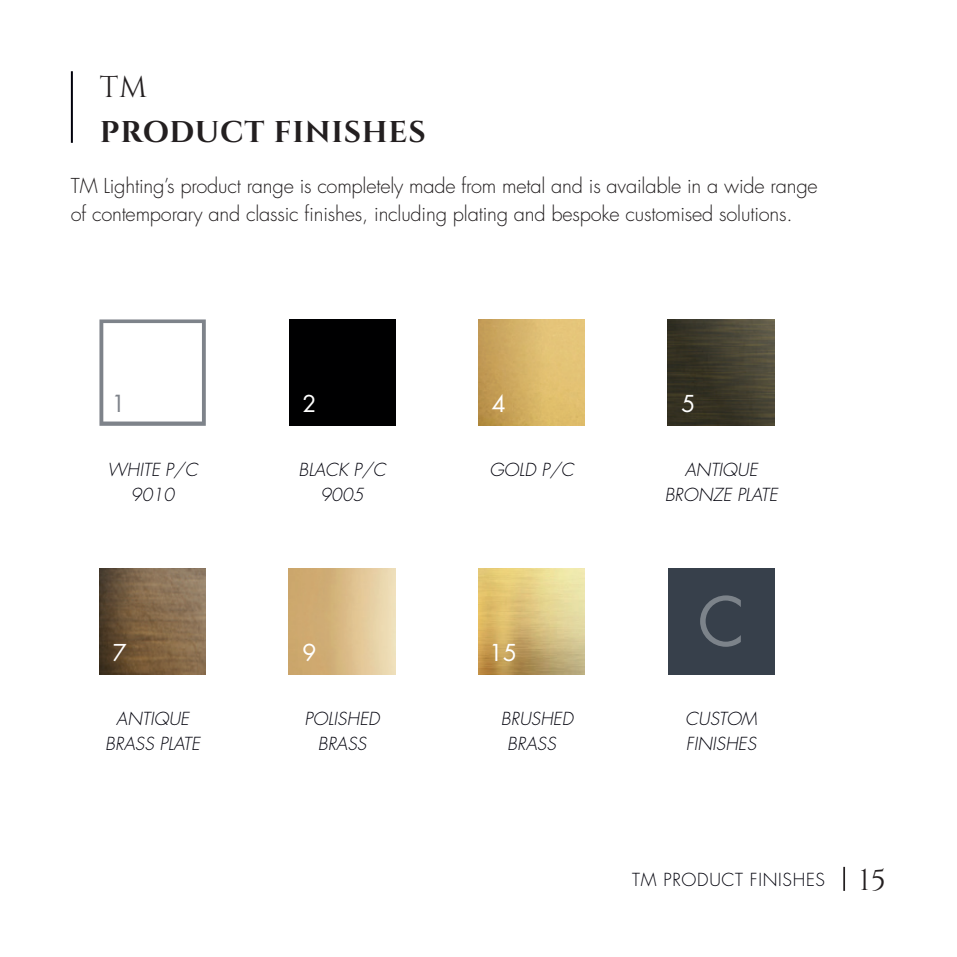
<style>
.page{position:relative;width:957px;height:957px;background:#fff}
.page>*{position:absolute;margin:0;border:0;box-sizing:border-box;transform-origin:0 0}
.t1{font:700 30px "Cinzel";letter-spacing:.03em;color:#231f20}
.t2{font:30px "Cinzel";color:#231f20}
.t3{font:23px "Futura LT Pro";color:#7e838a}
.t4{font:22.75px "Futura LT Pro";color:#fff}
.t5{font:22.5px "Futura LT Pro";color:#fff}
.t6{font:300 20px/27.5px "Futura LT Pro";letter-spacing:-.01em;color:#231f20}
.t7{font:italic 300 17.5px/25px "Futura LT Pro";color:#00000b;text-align:center}
.t8{font:300 17.5px "Futura LT Pro";letter-spacing:.04em;color:#00000b}
.s1{font-family:"Cinzel";font-weight:400;font-size:30px;color:#231f20}
</style>
<div class="page">
<hr style="left:71px;top:71px;width:2px;height:72px;background:#00000b">
<svg style="left:99px;top:319px;width:107px;height:107px"></svg>
<img style="left:99px;top:568px;width:107px;height:106px">
<div style="left:289px;top:319px;width:106px;height:106px;background:#000001"></div>
<img style="left:289px;top:568px;width:106px;height:106px">
<img style="left:478px;top:319px;width:107px;height:106px">
<img style="left:478px;top:568px;width:107px;height:106px">
<img style="left:668px;top:319px;width:106px;height:107px">
<div style="left:668px;top:568px;width:106px;height:106px;background:#37404b"></div>
<svg style="left:700px;top:595px;width:41px;height:52px"></svg>
<hr style="left:843px;top:867px;width:2px;height:24px;background:#231f20">
<h1 class="t2" style="left:100px;top:69px;width:49px">TM</h1>
<h1 class="t1" style="left:100px;top:113px;width:327px">PRODUCT FINISHES</h1>
<p class="t6" style="left:71px;top:172px;width:748px">TM Lighting’s product range is completely made from metal and is available in a wide range of contemporary and classic finishes, including plating and bespoke customised solutions.</p>
<p class="t3" style="left:112px;top:388px;width:16px">1</p>
<p class="t5" style="left:302px;top:388px;width:15px">2</p>
<p class="t5" style="left:492px;top:388px;width:15px">4</p>
<p class="t4" style="left:681px;top:388px;width:15px">5</p>
<p class="t7" style="left:108px;top:457px;width:92px">WHITE P/C<br>9010</p>
<p class="t7" style="left:298px;top:457px;width:90px">BLACK P/C<br>9005</p>
<p class="t7" style="left:489px;top:457px;width:87px">GOLD P/C</p>
<p class="t7" style="left:664px;top:457px;width:115px">ANTIQUE<br>BRONZE PLATE</p>
<p class="t5" style="left:113px;top:637px;width:15px">7</p>
<p class="t4" style="left:302px;top:637px;width:15px">9</p>
<p class="t4" style="left:489px;top:637px;width:29px">15</p>
<p class="t7" style="left:105px;top:706px;width:97px">ANTIQUE<br>BRASS PLATE</p>
<p class="t7" style="left:305px;top:706px;width:76px">POLISHED<br>BRASS</p>
<p class="t7" style="left:501px;top:706px;width:74px">BRUSHED<br>BRASS</p>
<p class="t7" style="left:685px;top:706px;width:73px;text-align:left">CUSTOM<br>FINISHES</p>
<p class="t8" style="left:632px;top:868px;width:255px">TM PRODUCT FINISHES <span class="s1">15</span></p>
</div>
